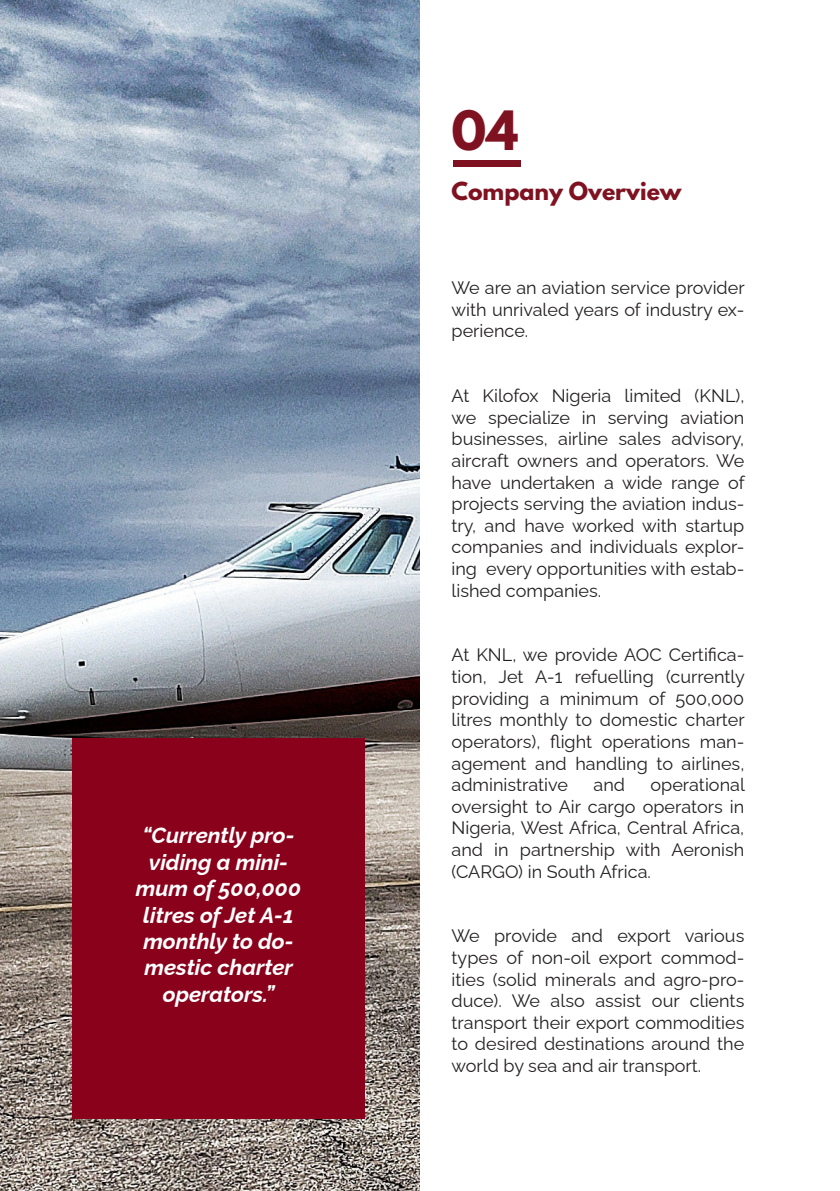
<style>
.page{position:relative;width:840px;height:1191px;background:#fff}
.page>*{position:absolute;margin:0;border:0;box-sizing:border-box;transform-origin:0 0}
.t1{font:700 48px "League Spartan";color:#7f1221}
.t2{font:italic 700 22px/26.4px "Raleway";color:#fff;text-align:center}
.t3{font:700 22px "League Spartan";color:#7f1221}
.t4{font:18px/21.6px "Raleway";color:#231f20;text-align:justify}
</style>
<div class="page">
<img style="left:0;top:0;width:420px;height:1191px">
<div style="left:72px;top:739px;width:292px;height:380px;background:#8a011b"></div>
<div style="left:453px;top:160px;width:67px;height:6px;background:#7f1221"></div>
<p class="t2" style="left:136px;top:820px;width:167px">“Currently pro&shy;viding a mini&shy;mum of 500,000 litres of Jet A-1 monthly to do&shy;mestic charter operators.”</p>
<p class="t1" style="left:451px;top:93px;width:68px">04</p>
<p class="t3" style="left:451px;top:174px;width:231px">Company Overview</p>
<p class="t4" style="left:451px;top:275px;width:294px">We are an aviation service provider with unrivaled years of industry ex&shy;perience.</p>
<p class="t4" style="left:451px;top:383px;width:294px">At Kilofox Nigeria limited (KNL), we specialize in serving aviation businesses, airline sales advisory, aircraft owners and operators. We have undertaken a wide range of projects serving the aviation indus&shy;try, and have worked with startup companies and individuals explor&shy;ing every opportunities with estab&shy;lished companies.</p>
<p class="t4" style="left:451px;top:642px;width:294px">At KNL, we provide AOC Certifica&shy;tion, Jet A-1 refuelling (currently providing a minimum of 500,000 litres monthly to domestic charter operators), flight operations man&shy;agement and handling to airlines, administrative</p>
<p class="t4" style="left:451px;top:772px;width:295px;text-indent:199px">operational oversight to Air cargo operators in Nigeria, West Africa, Central Africa, and in partnership with Aeronish (CARGO) in South Africa.</p>
<p class="t4" style="left:593px;top:772px;width:33px">and</p>
<p class="t4" style="left:451px;top:923px;width:294px">We provide and export various types of non-oil export commod&shy;ities (solid minerals and agro-pro&shy;duce). We also assist our clients transport their export commodities to desired destinations around the world by sea and air transport.</p>
</div>
